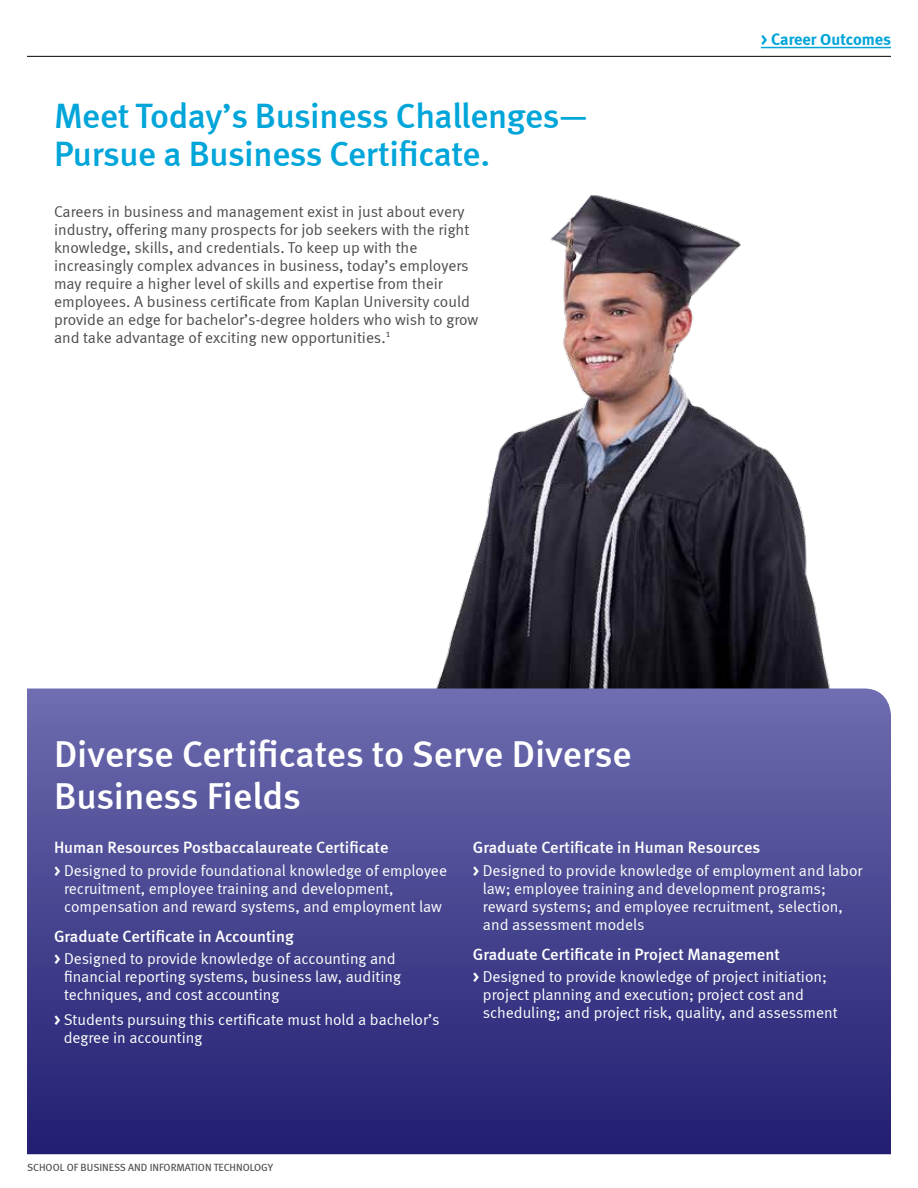
<style>
.page{position:relative;width:918px;height:1188px;background:#fff}
.page>*{position:absolute;margin:0;border:0;box-sizing:border-box;transform-origin:0 0}
.t1{font:500 37.5px/42px "Meta";color:#fff}
.t2{font:500 35.25px/38.1px "Meta";letter-spacing:-.015em;color:#00a5d9}
.t3{font:500 16.5px "Meta";color:#fff}
.t4{font:16.5px "Meta Bold LF";color:#00a5d9}
.t5{font:15.75px/18px "Meta Normal";color:#fff}
.t6{font:15.75px/18px "Meta Normal";color:#4d4d4f}
.t7{font:10.5px "Meta Book LF";color:#4d4d4f}
.s1{font-family:"Meta";font-weight:700}
</style>
<div class="page">
<img style="left:436px;top:195px;width:394px;height:493px">
<svg style="left:27px;top:688px;width:864px;height:466px;background:#47458f"></svg>
<hr style="left:761px;top:47px;width:130px;height:1px;background:#00a5d9">
<hr style="left:27px;top:56px;width:864px;height:1px;background:#000">
<h2 class="t2" style="left:54px;top:96px;width:535px">Meet Today’s Business Challenges—<br>Pursue a Business Certificate.</h2>
<p class="t6" style="left:54px;top:203px;width:426px">Careers in business and management exist in just about every industry, offering many prospects for job seekers with the right knowledge, skills, and credentials. To keep up with the increasingly complex advances in business, today’s employers may require a higher level of skills and expertise from their employees. A business certificate from Kaplan University could provide an edge for bachelor’s-degree holders who wish to grow and take advantage of exciting new opportunities.<sup>1</sup></p>
<p class="t4" style="left:761px;top:29px;width:132px">&gt; Career Outcomes</p>
<h1 class="t1" style="left:54px;top:733px;width:579px">Diverse Certificates to Serve Diverse<br>Business Fields</h1>
<p class="t3" style="left:54px;top:838px;width:336px">Human Resources Postbaccalaureate Certificate</p>
<p class="t5" style="left:64px;top:861px;width:385px;text-indent:-10px"><span class="s1">&gt;</span> Designed to provide foundational knowledge of employee recruitment, employee training and development, compensation and reward systems, and employment law</p>
<p class="t3" style="left:54px;top:926px;width:241px">Graduate Certificate in Accounting</p>
<p class="t5" style="left:64px;top:949px;width:338px;text-indent:-10px"><span class="s1">&gt;</span> Designed to provide knowledge of accounting and financial reporting systems, business law, auditing techniques, and cost accounting</p>
<p class="t5" style="left:64px;top:1010px;width:377px;text-indent:-10px"><span class="s1">&gt;</span> Students pursuing this certificate must hold a bachelor’s degree in accounting</p>
<p class="t3" style="left:473px;top:838px;width:289px">Graduate Certificate in Human Resources</p>
<p class="t5" style="left:483px;top:861px;width:381px;text-indent:-10px"><span class="s1">&gt;</span> Designed to provide knowledge of employment and labor law; employee training and development programs; reward systems; and employee recruitment, selection, and assessment models</p>
<p class="t3" style="left:473px;top:944px;width:309px">Graduate Certificate in Project Management</p>
<p class="t5" style="left:483px;top:967px;width:356px;text-indent:-10px"><span class="s1">&gt;</span> Designed to provide knowledge of project initiation; project planning and execution; project cost and scheduling; and project risk, quality, and assessment</p>
<p class="t7" style="left:27px;top:1161px;width:248px">SCHOOL OF BUSINESS AND INFORMATION TECHNOLOGY</p>
</div>
